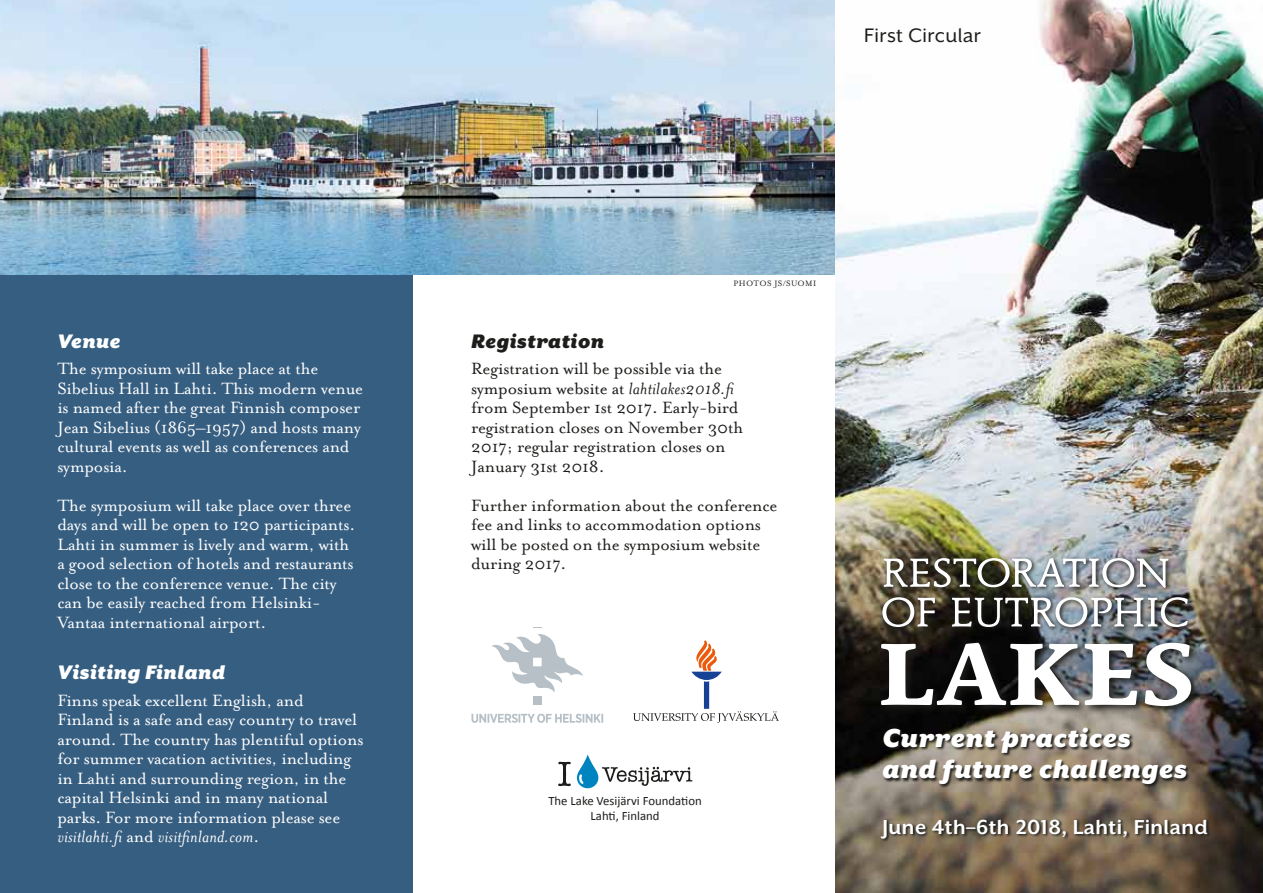
<style>
.page{position:relative;width:1263px;height:893px;background:#fff}
.page>*{position:absolute;margin:0;border:0;box-sizing:border-box;transform-origin:0 0}
.t1{font:30px/31.5px "Mr Eaves XL San UI";letter-spacing:.02em;color:#fff}
.t2{font:23.25px "Mr Eaves XL San B";letter-spacing:.02em;color:#fff}
.t3{font:22.5px "Mr Eaves XL San UI";letter-spacing:.02em;color:#fff}
.t4{font:22.5px "Mr Eaves XL San R";letter-spacing:.02em;color:#1d1d1b}
.t5{font:22.5px "Mr Eaves XL San UI";letter-spacing:.02em;color:#1d1d1b}
.t6{font:18.75px/19.5px "Mrs Eaves Roman";letter-spacing:-.01em;color:#fff}
.t7{font:18.75px/19.5px "Mrs Eaves Roman";letter-spacing:-.01em;color:#1d1d1b}
.t8{font:italic 18.75px "Mrs Eaves";letter-spacing:.015em;color:#fff}
.t9{font:12.75px/15px "Calibri";color:#1d1d1b;text-align:center}
.t10{font:9px "Mrs Eaves Roman";letter-spacing:.04em;color:#1d1d1b}
.s1{font-family:"Mrs Eaves Roman";font-style:normal}
.s2{font-family:"Mrs Eaves";font-style:italic}
</style>
<div class="page">
<div style="left:0;top:0;width:413px;height:893px;background:#365e81"></div>
<img style="left:0;top:0;width:836px;height:275px">
<img style="left:836px;top:0;width:427px;height:893px">
<svg style="left:633px;top:640px;width:146px;height:83px"></svg>
<svg style="left:471px;top:714px;width:132px;height:9px"></svg>
<div style="left:533px;top:696px;width:9px;height:9px;background:#b6c0c6"></div>
<svg style="left:492px;top:634px;width:91px;height:58px"></svg>
<img style="left:879px;top:555px;width:315px;height:78px">
<img style="left:884px;top:558px;width:284px;height:30px">
<svg style="left:882px;top:597px;width:53px;height:30px"></svg>
<svg style="left:952px;top:597px;width:236px;height:30px"></svg>
<img style="left:877px;top:638px;width:324px;height:78px">
<svg style="left:881px;top:643px;width:198px;height:62px"></svg>
<svg style="left:1085px;top:644px;width:52px;height:61px"></svg>
<svg style="left:1145px;top:643px;width:46px;height:63px"></svg>
<svg style="left:883px;top:727px;width:307px;height:61px;background:#71685c"></svg>
<svg style="left:880px;top:818px;width:332px;height:25px;background:#675a49"></svg>
<svg style="left:558px;top:755px;width:135px;height:34px"></svg>
<p class="t3" style="left:57px;top:328px;width:65px">Venue</p>
<p class="t6" style="left:57px;top:359px;width:307px">The symposium will take place at the Sibelius Hall in Lahti. This modern venue is named after the great Finnish composer Jean Sibelius (1865–1957) and hosts many cultural events as well as conferences and symposia.</p>
<p class="t6" style="left:57px;top:495px;width:299px">The symposium will take place over three days and will be open to 120 participants.<br>Lahti in summer is lively and warm, with a good selection of hotels and restaurants close to the conference venue. The city can be easily reached from Helsinki-Vantaa international airport.</p>
<p class="t3" style="left:57px;top:659px;width:169px">Visiting Finland</p>
<p class="t6" style="left:57px;top:690px;width:308px">Finns speak excellent English, and Finland is a safe and easy country to travel around. The country has plentiful options for summer vacation activities, including in Lahti and surrounding region, in the capital Helsinki and in many national parks. For more information please see</p>
<p class="t8" style="left:57px;top:826px;width:204px">visitlahti.fi <span class="s1">and</span> visitfinland.com<span class="s1">.</span></p>
<p class="t4" style="left:864px;top:23px;width:118px">First Circular</p>
<p class="t10" style="left:733px;top:278px;width:84px">Ph otos JS/Suomi</p>
<p class="t5" style="left:471px;top:328px;width:135px">Registration</p>
<p class="t7" style="left:471px;top:359px;width:274px">Registration will be possible via the symposium website at <span class="s2">lahtilakes2018.fi </span>from September 1st 2017. Early-bird registration closes on November 30th 2017; regular registration closes on January 31st 2018.</p>
<p class="t7" style="left:471px;top:495px;width:308px">Further information about the conference fee and links to accommodation options will be posted on the symposium website during 2017.</p>
<p class="t9" style="left:548px;top:793px;width:155px">The Lake Vesijärvi Foundation<br>Lahti, Finland</p>
<h1 class="t1" style="left:882px;top:722px;width:306px">Current practices and future challenges</h1>
<p class="t2" style="left:882px;top:814px;width:327px">June 4th–6th 2018, Lahti, Finland</p>
</div>
